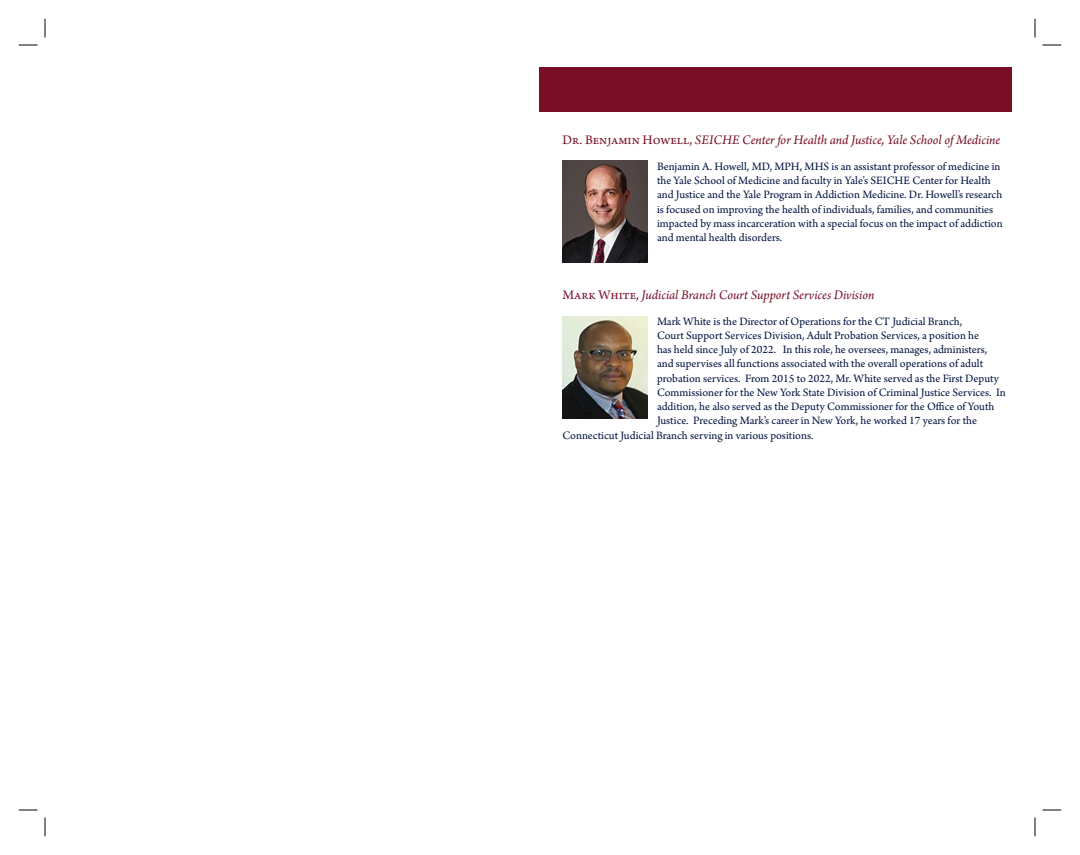
<style>
.page{position:relative;width:1080px;height:855px;background:#fff}
.page>*{position:absolute;margin:0;border:0;box-sizing:border-box;transform-origin:0 0}
.t1{font:italic 13.75px "Arno Pro";letter-spacing:-.005em;color:#780f27}
.t2{font:11.88px/14.2px "Arno Pro";letter-spacing:-.005em;color:#001340}
.t3{font:11.88px "Arno Pro";letter-spacing:-.025em;color:#001340}
.s1{font-style:normal}
</style>
<div class="page">
<div style="left:539px;top:68px;width:473px;height:44px;background:#780f27"></div>
<img style="left:562px;top:161px;width:85px;height:101px">
<img style="left:562px;top:317px;width:85px;height:101px">
<svg style="left:19px;top:44px;width:19px;height:2px"></svg>
<svg style="left:1042px;top:44px;width:19px;height:2px"></svg>
<svg style="left:19px;top:809px;width:19px;height:2px"></svg>
<svg style="left:1042px;top:809px;width:19px;height:2px"></svg>
<svg style="left:44px;top:19px;width:2px;height:19px"></svg>
<svg style="left:44px;top:818px;width:2px;height:18px"></svg>
<svg style="left:1034px;top:19px;width:2px;height:19px"></svg>
<svg style="left:1034px;top:818px;width:2px;height:18px"></svg>
<p class="t1" style="left:562px;top:132px;width:439px"><span class="s1">Dr. Benjamin Howell,</span> SEICHE Center for Health and Justice, Yale School of Medicine</p>
<p class="t2" style="left:657px;top:160px;width:347px">Benjamin A. Howell, MD, MPH, MHS is an assistant professor of medicine in the Yale School of Medicine and faculty in Yale’s SEICHE Center for Health and Justice and the Yale Program in Addiction Medicine. Dr. Howell’s research is focused on improving the health of individuals, families, and communities impacted by mass incarceration with a special focus on the impact of addiction and mental health disorders.</p>
<p class="t1" style="left:562px;top:287px;width:313px"><span class="s1">Mark White,</span> Judicial Branch Court Support Services Division</p>
<p class="t2" style="left:657px;top:315px;width:307px">Mark White is the Director of Operations for the CT Judicial Branch,</p>
<p class="t2" style="left:657px;top:329px;width:324px">Court Support Services Division, Adult Probation Services, a position he</p>
<p class="t2" style="left:657px;top:343px;width:332px">has held since July of 2022. In this role, he oversees, manages, administers,</p>
<p class="t2" style="left:657px;top:357px;width:328px">and supervises all functions associated with the overall operations of adult</p>
<p class="t2" style="left:657px;top:372px;width:344px">probation services. From 2015 to 2022, Mr. White served as the First Deputy</p>
<p class="t2" style="left:657px;top:386px;width:350px">Commissioner for the New York State Division of Criminal Justice Services. In</p>
<p class="t2" style="left:657px;top:400px;width:339px">addition, he also served as the Deputy Commissioner for the Office of Youth</p>
<p class="t3" style="left:657px;top:414px;width:322px">Justice. Preceding Mark’s career in New York, he worked 17 years for the</p>
<p class="t2" style="left:562px;top:429px;width:252px">Connecticut Judicial Branch serving in various positions.</p>
</div>
